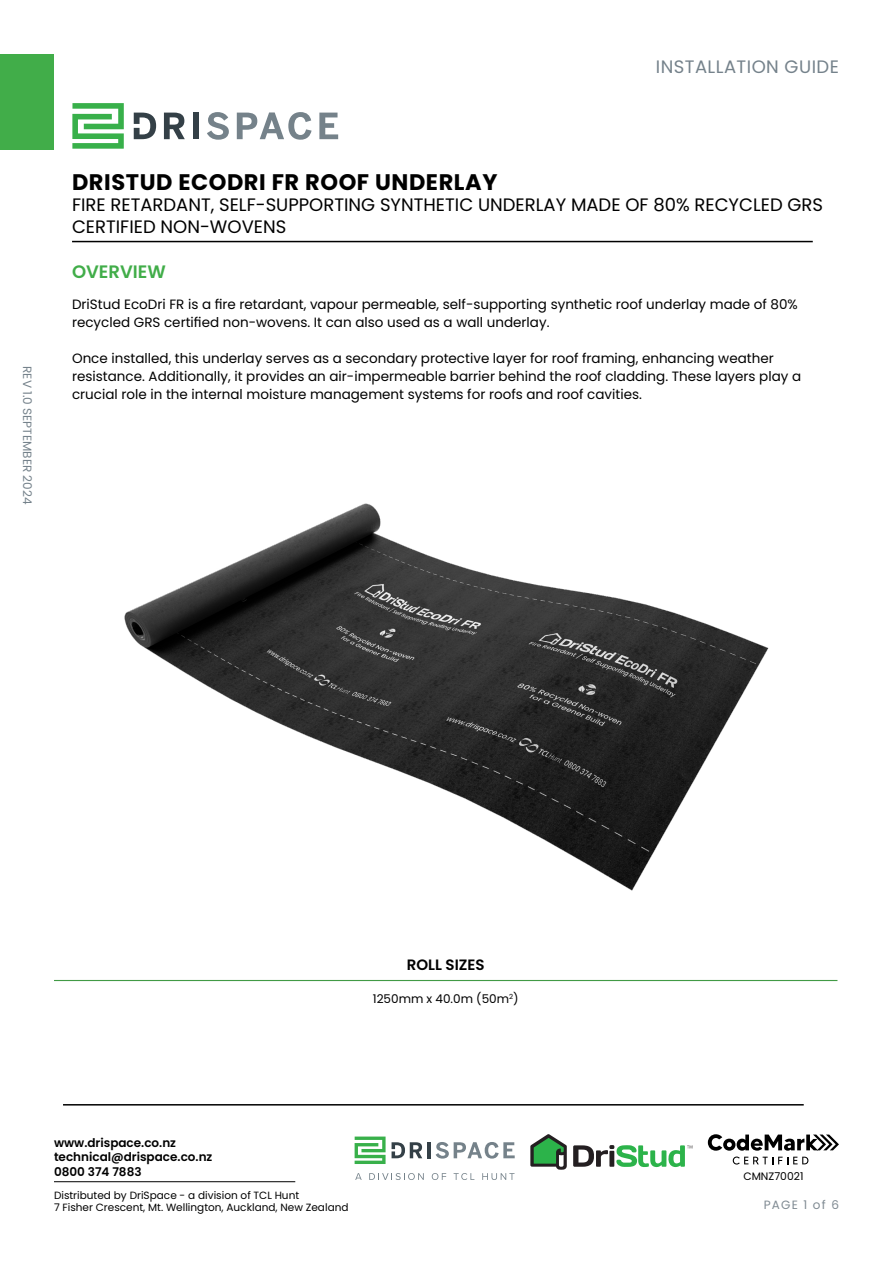
<style>
.page{position:relative;width:893px;height:1263px;background:#fff}
.page>*{position:absolute;margin:0;border:0;box-sizing:border-box;transform-origin:0 0}
.t1{font:700 22.5px "Poppins";letter-spacing:.025em;color:#000}
.t2{font:18px/21.6px "Poppins";color:#000}
.t3{font:18px "Poppins";letter-spacing:.025em;color:#75828b}
.t4{font:600 18px "Poppins";color:#41ad49}
.t5{font:600 15px "Poppins";color:#000}
.t6{font:13.5px/18px "Poppins";color:#000}
.t7{font:600 12px/14.4px "Poppins";color:#000}
.t8{font:12px "Poppins";color:#75828b}
.t9{font:12px "Poppins";color:#000}
.t10{font:12px "Poppins";letter-spacing:.1em;color:#808b93}
.t11{font:10.8px "Poppins";color:#000}
.t12{font:10.5px/12.6px "Poppins";color:#000}
</style>
<div class="page">
<div style="left:0;top:54px;width:54px;height:95px;background:#41ad49"></div>
<svg style="left:573px;top:1145px;width:119px;height:22px"></svg>
<svg style="left:530px;top:1134px;width:37px;height:36px"></svg>
<svg style="left:708px;top:1134px;width:131px;height:30px"></svg>
<hr style="left:54px;top:1181px;width:241px;height:1px;background:#000">
<svg style="left:355px;top:1173px;width:7px;height:7px"></svg>
<svg style="left:369px;top:1173px;width:55px;height:7px"></svg>
<svg style="left:432px;top:1173px;width:14px;height:7px"></svg>
<svg style="left:454px;top:1173px;width:20px;height:7px"></svg>
<svg style="left:482px;top:1173px;width:32px;height:7px"></svg>
<svg style="left:355px;top:1136px;width:31px;height:28px"></svg>
<hr style="left:427px;top:1142px;width:4px;height:16px;background:#344047">
<svg style="left:436px;top:1142px;width:79px;height:16px"></svg>
<svg style="left:392px;top:1142px;width:30px;height:16px"></svg>
<svg style="left:72px;top:103px;width:52px;height:46px"></svg>
<svg style="left:164px;top:113px;width:21px;height:26px"></svg>
<div style="left:193px;top:113px;width:6px;height:26px;background:#344047"></div>
<svg style="left:207px;top:112px;width:22px;height:28px"></svg>
<svg style="left:237px;top:112px;width:75px;height:28px"></svg>
<svg style="left:319px;top:113px;width:19px;height:26px"></svg>
<svg style="left:134px;top:113px;width:22px;height:26px"></svg>
<hr style="left:72px;top:241px;width:741px;height:1px;background:#000">
<img style="left:124px;top:503px;width:645px;height:388px">
<hr style="left:63px;top:1104px;width:741px;height:1px;background:#000">
<hr style="left:54px;top:980px;width:783px;height:1px;background:#419a45">
<p class="t8" style="left:34px;top:366px;width:139px;rotate:90deg">REV 1.0 SEPTEMBER 2024</p>
<h2 class="t3" style="left:656px;top:56px;width:185px">INSTALLATION GUIDE</h2>
<h1 class="t1" style="left:72px;top:169px;width:427px">DRISTUD ECODRI FR ROOF UNDERLAY</h1>
<h2 class="t2" style="left:72px;top:194px;width:752px">FIRE RETARDANT, SELF-SUPPORTING SYNTHETIC UNDERLAY MADE OF 80% RECYCLED GRS<br>CERTIFIED NON-WOVENS</h2>
<h2 class="t4" style="left:72px;top:261px;width:95px">OVERVIEW</h2>
<p class="t6" style="left:72px;top:295px;width:727px">DriStud EcoDri FR is a fire retardant, vapour permeable, self-supporting synthetic roof underlay made of 80% recycled GRS certified non-wovens. It can also used as a wall underlay.</p>
<p class="t6" style="left:72px;top:349px;width:731px">Once installed, this underlay serves as a secondary protective layer for roof framing, enhancing weather resistance. Additionally, it provides an air-impermeable barrier behind the roof cladding. These layers play a crucial role in the internal moisture management systems for roofs and roof cavities.</p>
<p class="t5" style="left:407px;top:956px;width:79px">ROLL SIZES</p>
<p class="t9" style="left:373px;top:992px;width:147px">1250mm x 40.0m (50m<sup>2</sup>)</p>
<p class="t7" style="left:54px;top:1135px;width:160px">www.drispace.co.nz technical@drispace.co.nz<br>0800 374 7883</p>
<p class="t12" style="left:54px;top:1189px;width:296px">Distributed by DriSpace - a division of TCL Hunt<br>7 Fisher Crescent, Mt. Wellington, Auckland, New Zealand</p>
<p class="t11" style="left:743px;top:1170px;width:62px">CMNZ70021</p>
<p class="t10" style="left:764px;top:1198px;width:77px">PAGE 1 of 6</p>
</div>
